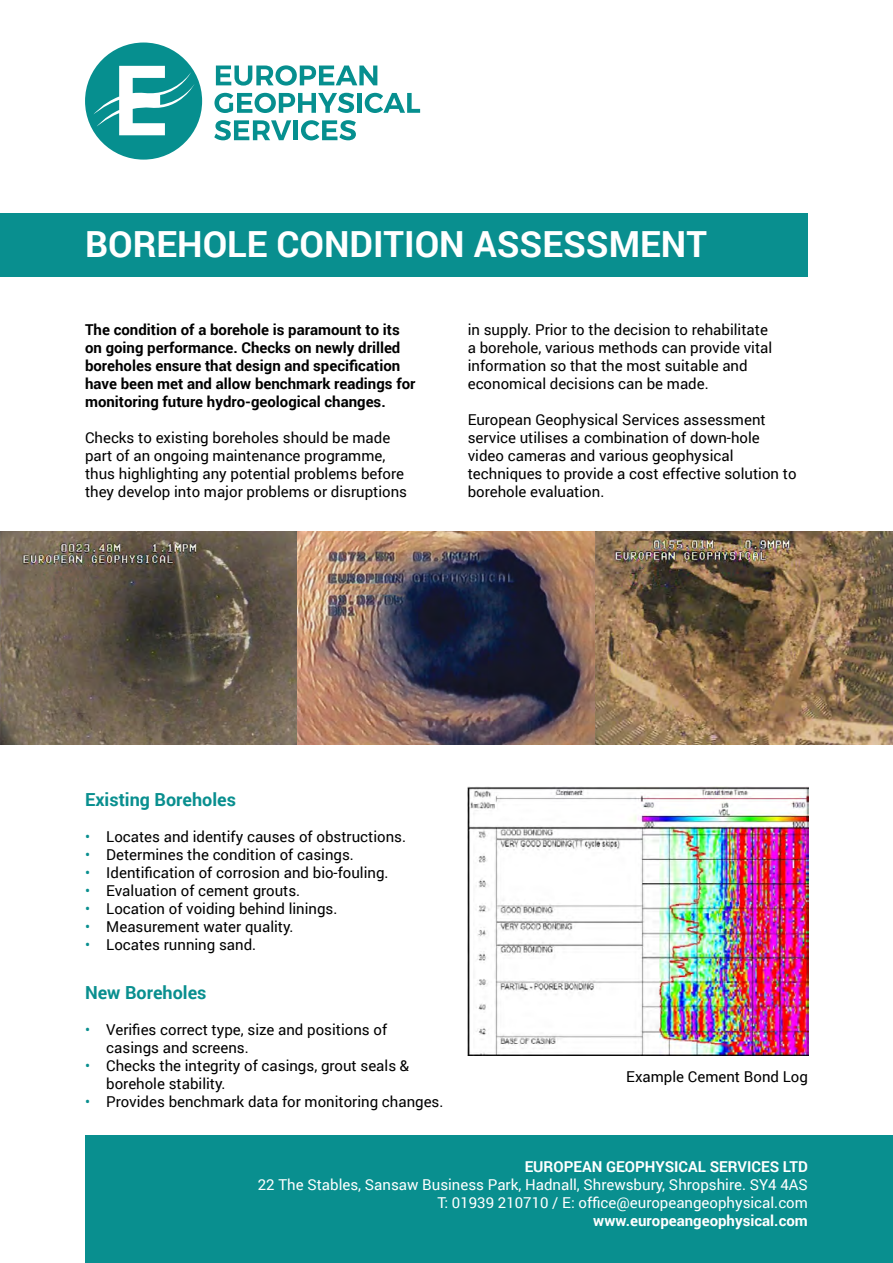
<style>
.page{position:relative;width:893px;height:1263px;background:#fff}
.page>*{position:absolute;margin:0;border:0;box-sizing:border-box;transform-origin:0 0}
.t1{font:700 36px "Roboto";color:#fff}
.t2{font:700 18px "Roboto";color:#098f8f}
.t3{font:15px/18px "Roboto";color:#000}
.t4{font:700 15px/18px "Roboto";color:#000}
.t5{font:15px/18px "Roboto";color:#fff;text-align:right}
.t6{font:700 15px "Roboto";color:#fff}
.s1{color:#098f8f}
</style>
<div class="page">
<div style="left:85px;top:1135px;width:808px;height:128px;background:#098f8f"></div>
<div style="left:0;top:213px;width:808px;height:63px;background:#098f8f"></div>
<svg style="left:85px;top:43px;width:117px;height:117px"></svg>
<svg style="left:216px;top:65px;width:161px;height:21px"></svg>
<svg style="left:214px;top:93px;width:140px;height:20px"></svg>
<div style="left:357px;top:93px;width:5px;height:20px;background:#068f8f"></div>
<svg style="left:365px;top:93px;width:55px;height:20px"></svg>
<svg style="left:214px;top:120px;width:77px;height:20px"></svg>
<div style="left:293px;top:120px;width:5px;height:20px;background:#068f8f"></div>
<svg style="left:301px;top:120px;width:55px;height:20px"></svg>
<img style="left:0;top:531px;width:893px;height:213px">
<img style="left:468px;top:787px;width:340px;height:269px">
<h1 class="t1" style="left:85px;top:219px;width:623px">BOREHOLE CONDITION ASSESSMENT</h1>
<p class="t4" style="left:85px;top:320px;width:332px">The condition of a borehole is paramount to its on going performance. Checks on newly drilled boreholes ensure that design and specification have been met and allow benchmark readings for monitoring future hydro-geological changes.</p>
<p class="t3" style="left:85px;top:428px;width:324px">Checks to existing boreholes should be made part of an ongoing maintenance programme, thus highlighting any potential problems before they develop into major problems or disruptions</p>
<p class="t3" style="left:468px;top:320px;width:306px">in supply. Prior to the decision to rehabilitate a borehole, various methods can provide vital information so that the most suitable and economical decisions can be made.</p>
<p class="t3" style="left:468px;top:410px;width:330px">European Geophysical Services assessment service utilises a combination of down-hole video cameras and various geophysical techniques to provide a cost effective solution to borehole evaluation.</p>
<p class="t2" style="left:85px;top:786px;width:152px">Existing Boreholes</p>
<p class="t3" style="left:85px;top:827px;width:323px"><span class="s1">•</span> Locates and identify causes of obstructions.</p>
<p class="t3" style="left:85px;top:845px;width:270px"><span class="s1">•</span> Determines the condition of casings.</p>
<p class="t3" style="left:85px;top:863px;width:305px"><span class="s1">•</span> Identification of corrosion and bio-fouling.</p>
<p class="t3" style="left:85px;top:881px;width:217px"><span class="s1">•</span> Evaluation of cement grouts.</p>
<p class="t3" style="left:85px;top:899px;width:254px"><span class="s1">•</span> Location of voiding behind linings.</p>
<p class="t3" style="left:85px;top:917px;width:210px"><span class="s1">•</span> Measurement water quality.</p>
<p class="t3" style="left:85px;top:935px;width:173px"><span class="s1">•</span> Locates running sand.</p>
<p class="t2" style="left:85px;top:979px;width:123px">New Boreholes</p>
<p class="t3" style="left:106px;top:1020px;width:282px;text-indent:-21px"><span class="s1">•</span> Verifies correct type, size and positions of casings and screens.</p>
<p class="t3" style="left:106px;top:1056px;width:304px;text-indent:-21px"><span class="s1">•</span> Checks the integrity of casings, grout seals &amp; borehole stability.</p>
<p class="t3" style="left:85px;top:1092px;width:360px"><span class="s1">•</span> Provides benchmark data for monitoring changes.</p>
<p class="t3" style="left:626px;top:1067px;width:183px">Example Cement Bond Log</p>
<p class="t6" style="left:525px;top:1156px;width:285px">EUROPEAN GEOPHYSICAL SERVICES LTD</p>
<p class="t5" style="left:258px;top:1175px;width:552px">22 The Stables, Sansaw Business Park, Hadnall, Shrewsbury, Shropshire. SY4 4AS<br>T: 01939 210710 / E: office@europeangeophysical.com</p>
<p class="t6" style="left:593px;top:1210px;width:216px">www.europeangeophysical.com</p>
</div>
